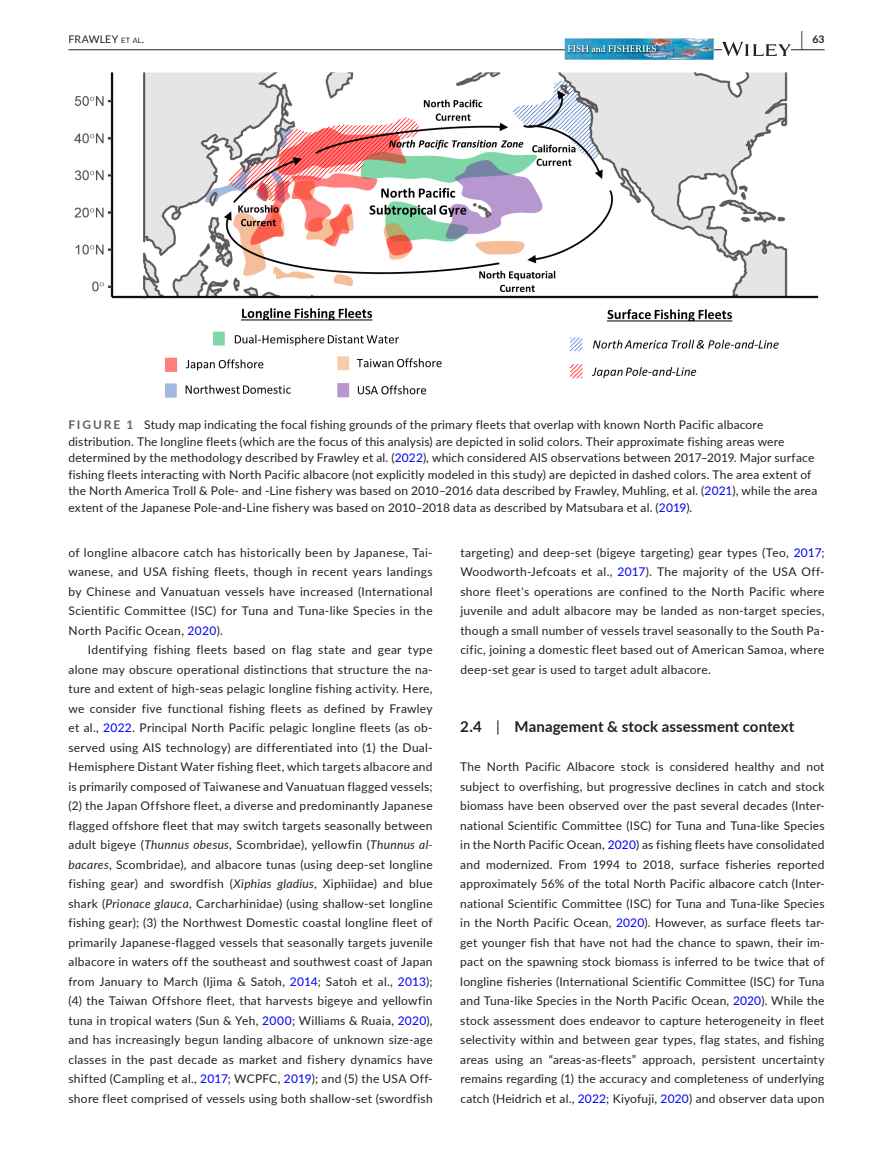
<style>
.page{position:relative;width:893px;height:1174px;background:#fff}
.page>*{position:absolute;margin:0;border:0;box-sizing:border-box;transform-origin:0 0}
.t1{font:700 15px "Lato";letter-spacing:.005em;color:#231f20}
.t2{font:12px/19.5px "Lato";letter-spacing:.015em;color:#231f20;text-align:justify}
.t3{font:10.5px "Lato";letter-spacing:.02em;color:#231f20}
.t4{font:700 10.5px "Lato";color:#231f20}
.s1{font-size:7.35px}
.s2{font-size:19.5px}
.s3{font-weight:700;color:#636366}
.s4{color:#00f}
.s5{font-style:italic}
.s6{font-weight:400}
</style>
<div class="page">
<hr style="left:68px;top:49px;width:756px;height:1px;background:#231f20">
<img style="left:565px;top:38px;width:149px;height:22px">
<img style="left:566px;top:43px;width:93px;height:12px">
<svg style="left:567px;top:45px;width:89px;height:7px"></svg>
<svg style="left:722px;top:42px;width:69px;height:14px"></svg>
<img style="left:74px;top:72px;width:745px;height:326px">
<p class="t3" style="left:68px;top:31px;width:77px">FRAWLEY <span class="s1">et al</span>.</p>
<p class="t4" style="left:801px;top:31px;width:25px"><span class="s2">|</span> 63</p>
<p class="t2" style="left:68px;top:416px;width:750px;line-height:16.5px;text-align:left"><span class="s3">FIGURE 1</span> Study map indicating the focal fishing grounds of the primary fleets that overlap with known North Pacific albacore distribution. The longline fleets (which are the focus of this analysis) are depicted in solid colors. Their approximate fishing areas were determined by the methodology described by Frawley et al. (<span class="s4">2022</span>), which considered AIS observations between 2017–2019. Major surface fishing fleets interacting with North Pacific albacore (not explicitly modeled in this study) are depicted in dashed colors. The area extent of the North America Troll &amp; Pole- and -Line fishery was based on 2010–2016 data described by Frawley, Muhling, et al. (<span class="s4">2021</span>), while the area extent of the Japanese Pole-and-Line fishery was based on 2010–2018 data as described by Matsubara et al. (<span class="s4">2019</span>).</p>
<p class="t2" style="left:68px;top:542px;width:366px">of longline albacore catch has historically been by Japanese, Tai&shy;wanese, and USA fishing fleets, though in recent years landings by Chinese and Vanuatuan vessels have increased (International Scientific Committee (ISC) for Tuna and Tuna-like Species in the North Pacific Ocean, <span class="s4">2020</span>).</p>
<p class="t2" style="left:68px;top:639px;width:366px;text-indent:20px">Identifying fishing fleets based on flag state and gear type alone may obscure operational distinctions that structure the na&shy;ture and extent of high-seas pelagic longline fishing activity. Here, we consider five functional fishing fleets as defined by Frawley et al., <span class="s4">2022</span>. Principal North Pacific pelagic longline fleets (as ob&shy;served using AIS technology) are differentiated into (1) the Dual-Hemisphere Distant Water fishing fleet, which targets albacore and is primarily composed of Taiwanese and Vanuatuan flagged vessels; (2) the Japan Offshore fleet, a diverse and predominantly Japanese flagged offshore fleet that may switch targets seasonally between adult bigeye (<span class="s5">Thunnus obesus</span>, Scombridae), yellowfin (<span class="s5">Thunnus al&shy;bacares</span>, Scombridae), and albacore tunas (using deep-set longline fishing gear) and swordfish (<span class="s5">Xiphias gladius</span>, Xiphiidae) and blue shark (<span class="s5">Prionace glauca</span>, Carcharhinidae) (using shallow-set longline fishing gear); (3) the Northwest Domestic coastal longline fleet of primarily Japanese-flagged vessels that seasonally targets juvenile albacore in waters off the southeast and southwest coast of Japan from January to March (Ijima &amp; Satoh, <span class="s4">2014</span>; Satoh et al., <span class="s4">2013</span>); (4) the Taiwan Offshore fleet, that harvests bigeye and yellowfin tuna in tropical waters (Sun &amp; Yeh, <span class="s4">2000</span>; Williams &amp; Ruaia, <span class="s4">2020</span>), and has increasingly begun landing albacore of unknown size-age classes in the past decade as market and fishery dynamics have shifted (Campling et al., <span class="s4">2017</span>; WCPFC, <span class="s4">2019</span>); and (5) the USA Off&shy;shore fleet comprised of vessels using both shallow-set (swordfish</p>
<p class="t2" style="left:460px;top:542px;width:366px">targeting) and deep-set (bigeye targeting) gear types (Teo, <span class="s4">2017</span>; Woodworth-Jefcoats et al., <span class="s4">2017</span>). The majority of the USA Off&shy;shore fleet's operations are confined to the North Pacific where juvenile and adult albacore may be landed as non-target species, though a small number of vessels travel seasonally to the South Pa&shy;cific, joining a domestic fleet based out of American Samoa, where deep-set gear is used to target adult albacore.</p>
<p class="t1" style="left:460px;top:716px;width:336px">2.4 <span class="s6">|</span> Management &amp; stock assessment context</p>
<p class="t2" style="left:460px;top:756px;width:366px">The North Pacific Albacore stock is considered healthy and not subject to overfishing, but progressive declines in catch and stock biomass have been observed over the past several decades (Inter&shy;national Scientific Committee (ISC) for Tuna and Tuna-like Species in the North Pacific Ocean, <span class="s4">2020</span>) as fishing fleets have consolidated and modernized. From 1994 to 2018, surface fisheries reported approximately 56% of the total North Pacific albacore catch (Inter&shy;national Scientific Committee (ISC) for Tuna and Tuna-like Species in the North Pacific Ocean, <span class="s4">2020</span>). However, as surface fleets tar&shy;get younger fish that have not had the chance to spawn, their im&shy;pact on the spawning stock biomass is inferred to be twice that of longline fisheries (International Scientific Committee (ISC) for Tuna and Tuna-like Species in the North Pacific Ocean, <span class="s4">2020</span>). While the stock assessment does endeavor to capture heterogeneity in fleet selectivity within and between gear types, flag states, and fishing areas using an “areas-as-fleets” approach, persistent uncertainty remains regarding (1) the accuracy and completeness of underlying catch (Heidrich et al., <span class="s4">2022</span>; Kiyofuji, <span class="s4">2020</span>) and observer data upon</p>
</div>
